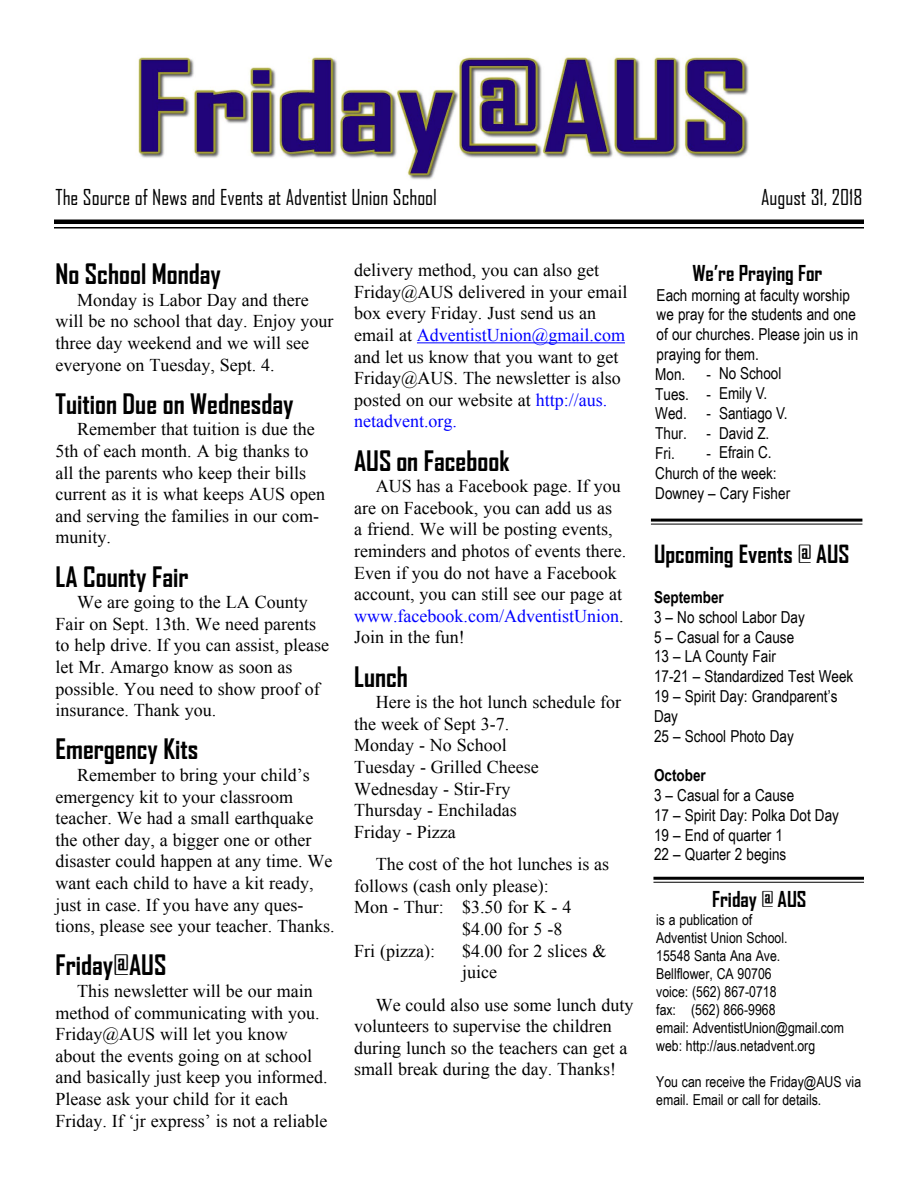
<style>
.page{position:relative;width:918px;height:1188px;background:#fff}
.page>*{position:absolute;margin:0;border:0;box-sizing:border-box;transform-origin:0 0}
.t1{font:700 27px "Agency FB";color:#000}
.t2{font:700 24px "Agency FB";color:#000}
.t3{font:21px "Agency FB";color:#000}
.t4{font:700 21px "Agency FB";color:#000}
.Body{font:18px/21.6px "Times New Roman";color:#000}
.body_no_indent{font:16.5px/19.8px "Arial Narrow";color:#000}
.body_no_indent-2{font:700 16.5px "Arial Narrow";color:#000}
.t5{font:15px/18px "Arial Narrow";color:#000}
.s1{color:#00f}
</style>
<div class="page">
<img style="left:138px;top:57px;width:611px;height:123px">
<hr style="left:417px;top:342px;width:208px;height:1px;background:#00f">
<hr style="left:54px;top:220px;width:810px;height:4px;background:#000">
<hr style="left:54px;top:227px;width:810px;height:2px;background:#000">
<hr style="left:651px;top:519px;width:211px;height:3px;background:#000">
<hr style="left:651px;top:524px;width:211px;height:1px;background:#000">
<hr style="left:653px;top:877px;width:211px;height:3px;background:#000">
<hr style="left:653px;top:882px;width:211px;height:1px;background:#000">
<p class="t3" style="left:56px;top:184px;width:383px">The Source of News and Events at Adventist Union School</p>
<p class="t3" style="left:761px;top:184px;width:103px">August 31, 2018</p>
<p class="t1" style="left:56px;top:257px;width:167px">No School Monday</p>
<p class="Body" style="left:56px;top:289px;width:280px;text-indent:22px">Monday is Labor Day and there will be no school that day. Enjoy your three day weekend and we will see everyone on Tuesday, Sept. 4.</p>
<p class="t1" style="left:56px;top:387px;width:240px">Tuition Due on Wednesday</p>
<p class="Body" style="left:56px;top:418px;width:271px;text-indent:22px">Remember that tuition is due the<br>5th of each month. A big thanks to all the parents who keep their bills current as it is what keeps AUS open and serving the families in our com&shy;munity.</p>
<p class="t1" style="left:56px;top:560px;width:135px">LA County Fair</p>
<p class="Body" style="left:56px;top:591px;width:275px;text-indent:22px">We are going to the LA County<br>Fair on Sept. 13th. We need parents to help drive. If you can assist, please let Mr. Amargo know as soon as possible. You need to show proof of insurance. Thank you.</p>
<p class="t1" style="left:56px;top:733px;width:144px">Emergency Kits</p>
<p class="Body" style="left:56px;top:764px;width:281px;text-indent:22px">Remember to bring your child’s emergency kit to your classroom teacher. We had a small earthquake the other day, a bigger one or other disaster could happen at any time. We want each child to have a kit ready, just in case. If you have any ques&shy;tions, please see your teacher. Thanks.</p>
<p class="t1" style="left:56px;top:949px;width:112px">Friday@AUS</p>
<p class="Body" style="left:56px;top:980px;width:274px;text-indent:22px">This newsletter will be our main method of communicating with you.<br>Friday@AUS will let you know about the events going on at school and basically just keep you informed.<br>Please ask your child for it each Friday. If ‘jr express’ is not a reliable</p>
<p class="Body" style="left:354px;top:259px;width:275px">delivery method, you can also get<br>Friday@AUS delivered in your email box every Friday. Just send us an email at <span class="s1">AdventistUnion@gmail.com </span>and let us know that you want to get<br>Friday@AUS. The newsletter is also posted on our website at <span class="s1">http://aus. netadvent.org.</span></p>
<p class="t1" style="left:354px;top:444px;width:157px">AUS on Facebook</p>
<p class="Body" style="left:354px;top:475px;width:274px;text-indent:22px">AUS has a Facebook page. If you are on Facebook, you can add us as<br>a friend. We will be posting events, reminders and photos of events there.<br>Even if you do not have a Facebook account, you can still see our page at <span class="s1">www.facebook.com/AdventistUnion</span>.<br>Join in the fun!</p>
<p class="t1" style="left:354px;top:660px;width:55px">Lunch</p>
<p class="Body" style="left:354px;top:691px;width:269px;text-indent:22px">Here is the hot lunch schedule for the week of Sept 3-7.<br>Monday - No School<br>Tuesday - Grilled Cheese<br>Wednesday - Stir-Fry<br>Thursday - Enchiladas<br>Friday - Pizza</p>
<p class="Body" style="left:376px;top:853px;width:235px">The cost of the hot lunches is as</p>
<p class="Body" style="left:354px;top:875px;width:196px">follows (cash only please):</p>
<p class="Body" style="left:354px;top:896px;width:219px">Mon - Thur: $3.50 for K - 4</p>
<p class="Body" style="left:462px;top:918px;width:102px">$4.00 for 5 -8</p>
<p class="Body" style="left:354px;top:939px;width:82px">Fri (pizza):</p>
<p class="Body" style="left:462px;top:939px;width:146px">$4.00 for 2 slices &amp; juice</p>
<p class="Body" style="left:354px;top:993px;width:281px;text-indent:22px">We could also use some lunch duty volunteers to supervise the children during lunch so the teachers can get a small break during the day. Thanks!</p>
<p class="t4" style="left:692px;top:260px;width:132px">We’re Praying For</p>
<p class="body_no_indent" style="left:657px;top:284px;width:203px">Each morning at faculty worship we pray for the students and one of our churches. Please join us in praying for them.</p>
<p class="body_no_indent" style="left:655px;top:363px;width:32px">Mon.</p>
<p class="body_no_indent" style="left:706px;top:363px;width:6px">-</p>
<p class="body_no_indent" style="left:655px;top:383px;width:57px">Tues. -</p>
<p class="body_no_indent" style="left:655px;top:403px;width:57px">Wed. -</p>
<p class="body_no_indent" style="left:655px;top:423px;width:57px">Thur. -</p>
<p class="body_no_indent" style="left:655px;top:443px;width:21px">Fri.</p>
<p class="body_no_indent" style="left:706px;top:443px;width:6px">-</p>
<p class="body_no_indent" style="left:655px;top:462px;width:123px">Church of the week:</p>
<p class="body_no_indent" style="left:655px;top:482px;width:136px">Downey – Cary Fisher</p>
<p class="body_no_indent" style="left:719px;top:363px;width:64px">No School</p>
<p class="body_no_indent" style="left:719px;top:383px;width:50px">Emily V.</p>
<p class="body_no_indent" style="left:719px;top:402px;width:70px">Santiago V.</p>
<p class="body_no_indent" style="left:719px;top:422px;width:52px">David Z.</p>
<p class="body_no_indent" style="left:719px;top:442px;width:54px">Efrain C.</p>
<p class="t2" style="left:654px;top:539px;width:197px">Upcoming Events @ AUS</p>
<p class="body_no_indent-2" style="left:654px;top:585px;width:71px">September</p>
<p class="body_no_indent" style="left:654px;top:606px;width:152px">3 – No school Labor Day</p>
<p class="body_no_indent" style="left:654px;top:626px;width:142px">5 – Casual for a Cause</p>
<p class="body_no_indent" style="left:654px;top:646px;width:123px">13 – LA County Fair</p>
<p class="body_no_indent" style="left:654px;top:666px;width:201px">17-21 – Standardized Test Week</p>
<p class="body_no_indent" style="left:654px;top:686px;width:185px">19 – Spirit Day: Grandparent’s<br>Day</p>
<p class="body_no_indent" style="left:654px;top:725px;width:141px">25 – School Photo Day</p>
<p class="body_no_indent-2" style="left:654px;top:763px;width:53px">October</p>
<p class="body_no_indent" style="left:654px;top:785px;width:142px">3 – Casual for a Cause</p>
<p class="body_no_indent" style="left:654px;top:804px;width:187px">17 – Spirit Day: Polka Dot Day</p>
<p class="body_no_indent" style="left:654px;top:824px;width:131px">19 – End of quarter 1</p>
<p class="body_no_indent" style="left:654px;top:844px;width:134px">22 – Quarter 2 begins</p>
<p class="t4" style="left:712px;top:886px;width:96px">Friday @ AUS</p>
<p class="t5" style="left:656px;top:910px;width:98px">is a publication of</p>
<p class="t5" style="left:656px;top:928px;width:133px">Adventist Union School.</p>
<p class="t5" style="left:656px;top:946px;width:126px">15548 Santa Ana Ave.</p>
<p class="t5" style="left:656px;top:964px;width:117px">Bellflower, CA 90706</p>
<p class="t5" style="left:656px;top:982px;width:122px">voice: (562) 867-0718</p>
<p class="t5" style="left:656px;top:1000px;width:121px">fax: (562) 866-9968</p>
<p class="t5" style="left:656px;top:1018px;width:189px">email: AdventistUnion@gmail.com</p>
<p class="t5" style="left:656px;top:1036px;width:160px">web: http://aus.netadvent.org</p>
<p class="t5" style="left:656px;top:1072px;width:206px">You can receive the Friday@AUS via email. Email or call for details.</p>
</div>
